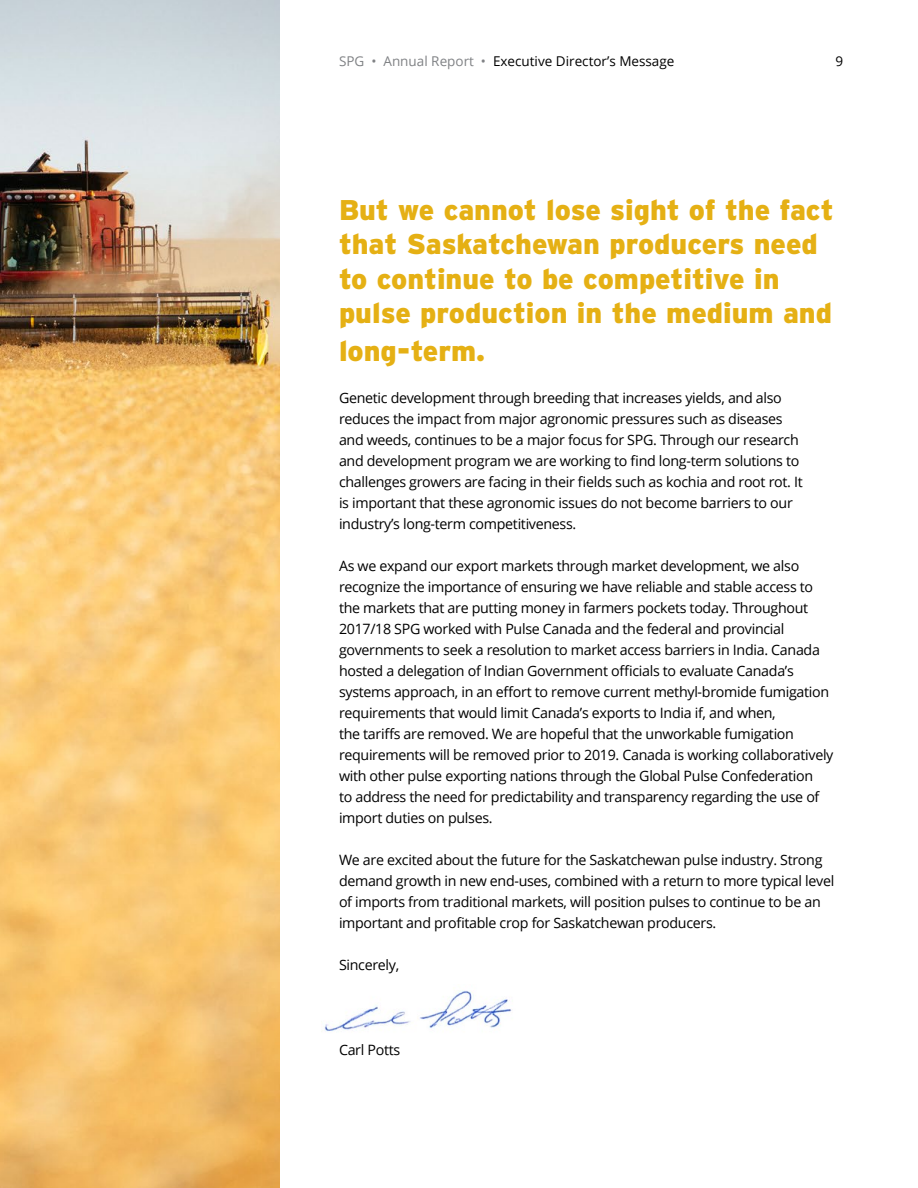
<style>
.page{position:relative;width:918px;height:1188px;background:#fff}
.page>*{position:absolute;margin:0;border:0;box-sizing:border-box;transform-origin:0 0}
.t1{font:900 28.5px/34.5px "Interstate";color:#e5b014}
.t2{font:14.25px/21px "Open Sans";letter-spacing:-.02em;color:#000}
.t3{font:13.5px "Open Sans";color:#000}
.s1{color:#808285}
</style>
<div class="page">
<img style="left:0;top:0;width:280px;height:1188px">
<img style="left:324px;top:990px;width:188px;height:42px">
<p class="t3" style="left:339px;top:52px;width:337px"><span class="s1">SPG • Annual Report •</span> Executive Director’s Message</p>
<p class="t3" style="left:836px;top:52px;width:9px">9</p>
<h1 class="t1" style="left:339px;top:192px;width:496px">But we cannot lose sight of the fact that Saskatchewan producers need to continue to be competitive in pulse production in the medium and</h1>
<h1 class="t1" style="left:339px;top:333px;width:148px">long-term.</h1>
<p class="t2" style="left:339px;top:387px;width:465px">Genetic development through breeding that increases yields, and also reduces the impact from major agronomic pressures such as diseases and weeds, continues to be a major focus for SPG. Through our research and development program we are working to find long-term solutions to challenges growers are facing in their fields such as kochia and root rot. It is important that these agronomic issues do not become barriers to our industry’s long-term competitiveness.</p>
<p class="t2" style="left:339px;top:555px;width:496px">As we expand our export markets through market development, we also recognize the importance of ensuring we have reliable and stable access to the markets that are putting money in farmers pockets today. Throughout 2017/18 SPG worked with Pulse Canada and the federal and provincial governments to seek a resolution to market access barriers in India. Canada hosted a delegation of Indian Government officials to evaluate Canada’s systems approach, in an effort to remove current methyl-bromide fumigation requirements that would limit Canada’s exports to India if, and when,<br>the tariffs are removed. We are hopeful that the unworkable fumigation requirements will be removed prior to 2019. Canada is working collaboratively with other pulse exporting nations through the Global Pulse Confederation<br>to address the need for predictability and transparency regarding the use of import duties on pulses.</p>
<p class="t2" style="left:339px;top:849px;width:497px">We are excited about the future for the Saskatchewan pulse industry. Strong demand growth in new end-uses, combined with a return to more typical level of imports from traditional markets, will position pulses to continue to be an important and profitable crop for Saskatchewan producers.</p>
<p class="t2" style="left:339px;top:954px;width:62px">Sincerely,</p>
<p class="t2" style="left:339px;top:1039px;width:63px">Carl Potts</p>
</div>
